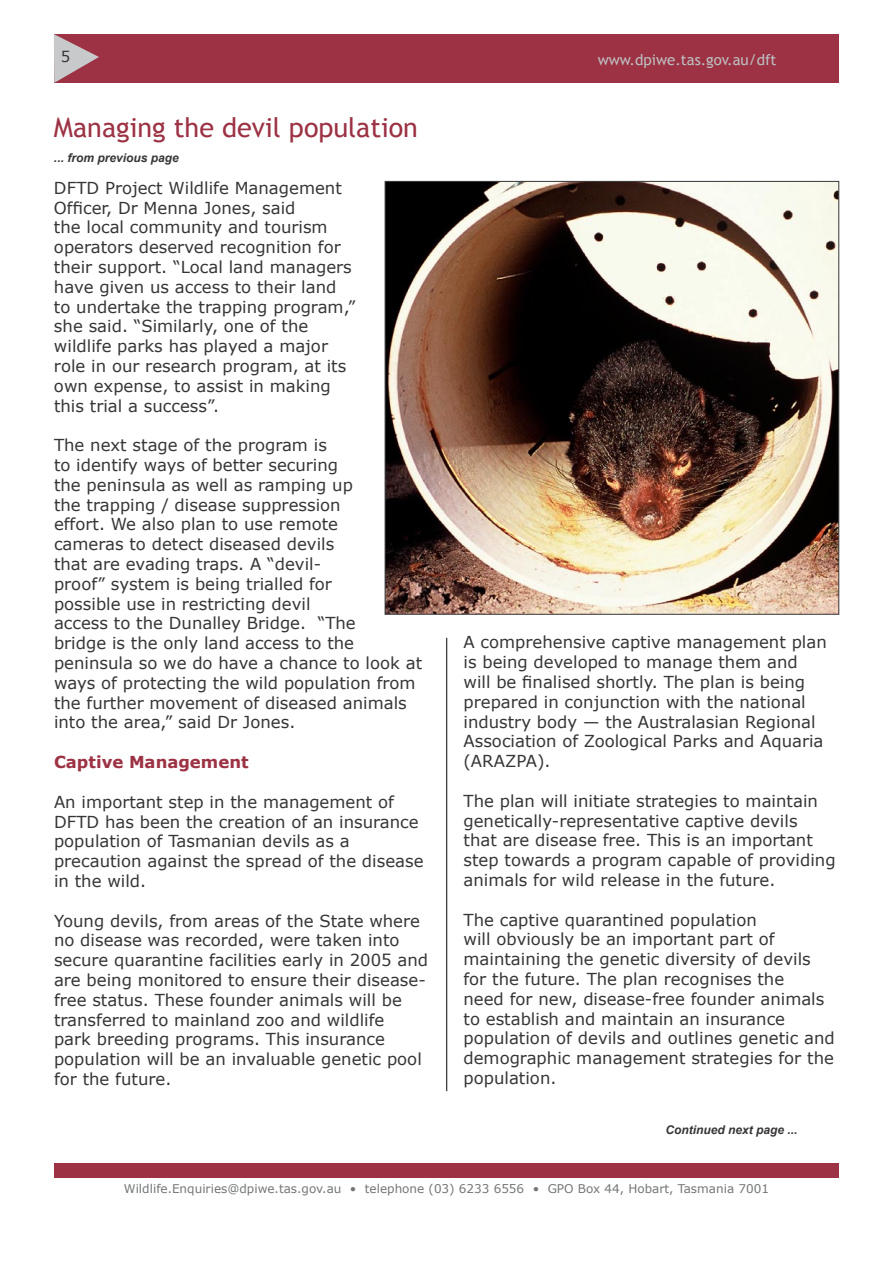
<style>
.page{position:relative;width:893px;height:1263px;background:#fff}
.page>*{position:absolute;margin:0;border:0;box-sizing:border-box;transform-origin:0 0}
.t1{font:27px "Trebuchet MS";color:#9c3244}
.t2{font:16.5px/19.8px "Verdana";color:#373535}
.heading_1{font:700 16.5px "Verdana";color:#9c3244}
.t3{font:15px "Trebuchet MS";color:#bdbfc1}
.t4{font:15px "Verdana";color:#373535}
.t5{font:12px "Verdana";color:#737577}
.t6{font:italic 700 12px "Arial";color:#373535}
</style>
<div class="page">
<div style="left:54px;top:34px;width:785px;height:49px;background:#9c3244"></div>
<div style="left:54px;top:1163px;width:784px;height:14px;background:#9c3244"></div>
<svg style="left:54px;top:34px;width:45px;height:49px"></svg>
<hr style="left:446px;top:638px;width:1px;height:453px;background:#373535">
<img style="left:387px;top:183px;width:450px;height:429px">
<p class="t4" style="left:61px;top:47px;width:11px">5</p>
<p class="t3" style="left:598px;top:51px;width:180px">www.dpiwe.tas.gov.au/dft</p>
<p class="t1" style="left:54px;top:111px;width:366px">Managing the devil population</p>
<p class="t2" style="left:54px;top:177px;width:303px">DFTD Project Wildlife Management<br>Officer, Dr Menna Jones, said<br>the local community and tourism operators deserved recognition for their support. “Local land managers have given us access to their land to undertake the trapping program,” she said. “Similarly, one of the wildlife parks has played a major role in our research program, at its own expense, to assist in making this trial a success”.</p>
<p class="t2" style="left:54px;top:435px;width:370px">The next stage of the program is<br>to identify ways of better securing<br>the peninsula as well as ramping up<br>the trapping / disease suppression<br>effort. We also plan to use remote<br>cameras to detect diseased devils<br>that are evading traps. A “devil-<br>proof” system is being trialled for<br>possible use in restricting devil<br>access to the Dunalley Bridge. “The<br>bridge is the only land access to the peninsula so we do have a chance to look at ways of protecting the wild population from the further movement of diseased animals into the area,” said Dr Jones.</p>
<p class="heading_1" style="left:54px;top:751px;width:196px">Captive Management</p>
<p class="t2" style="left:54px;top:791px;width:371px">An important step in the management of DFTD has been the creation of an insurance population of Tasmanian devils as a precaution against the spread of the disease in the wild.</p>
<p class="t2" style="left:54px;top:910px;width:376px">Young devils, from areas of the State where no disease was recorded, were taken into secure quarantine facilities early in 2005 and are being monitored to ensure their disease&shy;free status. These founder animals will be transferred to mainland zoo and wildlife<br>park breeding programs. This insurance population will be an invaluable genetic pool for the future.</p>
<p class="t6" style="left:54px;top:150px;width:126px">... from previous page</p>
<p class="t2" style="left:463px;top:632px;width:365px">A comprehensive captive management plan is being developed to manage them and will be finalised shortly. The plan is being prepared in conjunction with the national industry body — the Australasian Regional Association of Zoological Parks and Aquaria (ARAZPA).</p>
<p class="t2" style="left:463px;top:790px;width:374px">The plan will initiate strategies to maintain genetically-representative captive devils<br>that are disease free. This is an important step towards a program capable of providing animals for wild release in the future.</p>
<p class="t2" style="left:463px;top:909px;width:373px">The captive quarantined population<br>will obviously be an important part of maintaining the genetic diversity of devils for the future. The plan recognises the<br>need for new, disease-free founder animals to establish and maintain an insurance population of devils and outlines genetic and demographic management strategies for the population.</p>
<p class="t6" style="left:665px;top:1121px;width:134px">Continued next page ...</p>
<p class="t5" style="left:124px;top:1180px;width:647px">Wildlife.Enquiries@dpiwe.tas.gov.au • telephone (03) 6233 6556 • GPO Box 44, Hobart, Tasmania 7001</p>
</div>
